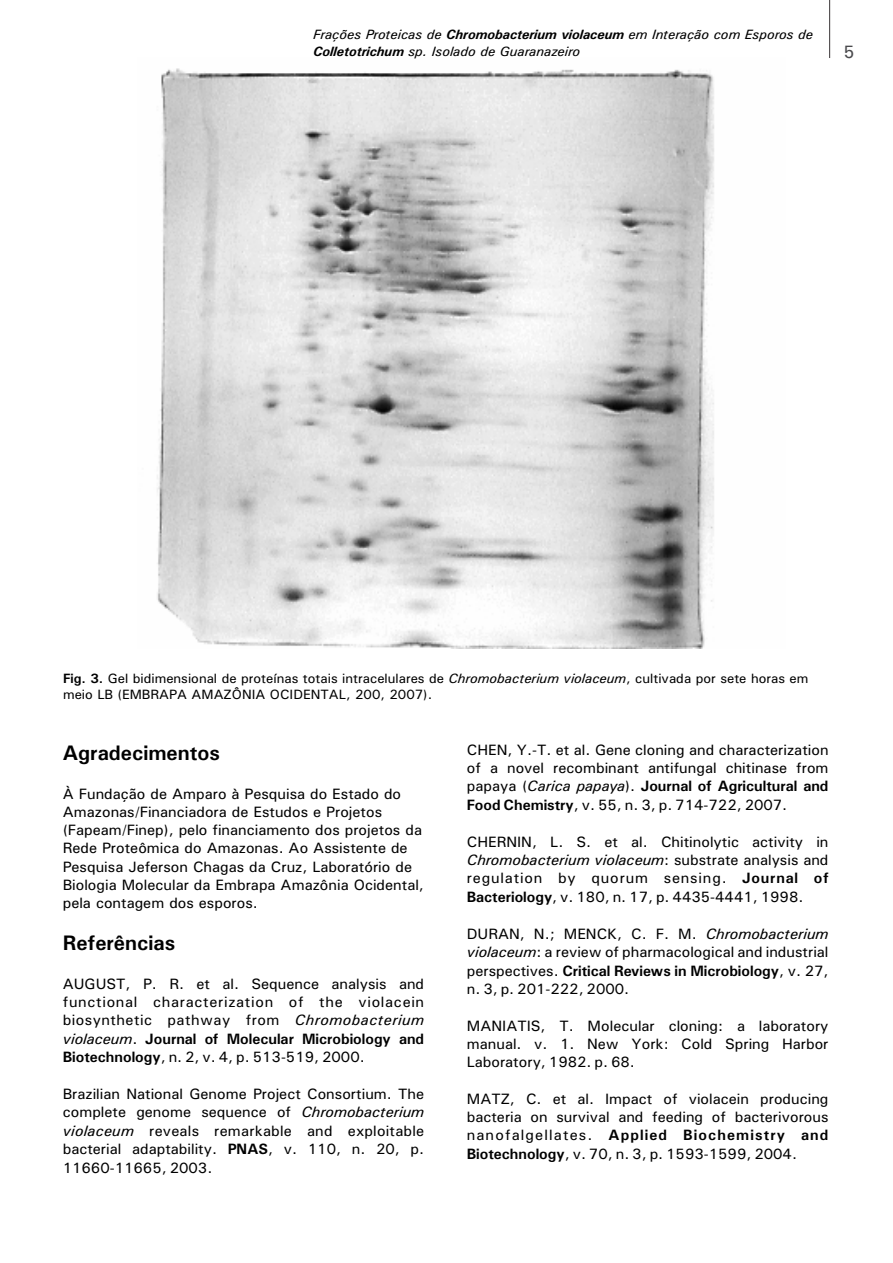
<style>
.page{position:relative;width:893px;height:1263px;background:#fff}
.page>*{position:absolute;margin:0;border:0;box-sizing:border-box;transform-origin:0 0}
.t1{font:700 21px "Univers";color:#000}
.t2{font:500 18px "Univers";color:#4a4a4d}
.t3{font:500 15px/18.3px "Univers";color:#000;text-align:justify}
.t4{font:500 13.5px/16.6px "Univers";color:#000}
.t5{font:italic 13.5px/16.6px "Univers";color:#000}
.s1{font-weight:700}
.s2{font-weight:400;font-style:italic}
</style>
<div class="page">
<img style="left:157px;top:68px;width:557px;height:581px">
<hr style="left:829px;top:0;width:1px;height:58px;background:#383336">
<p class="t5" style="left:313px;top:27px;width:501px">Frações Proteicas de <span class="s1">Chromobacterium violaceum</span> em Interação com Esporos de<br><span class="s1">Colletotrichum</span> sp. Isolado de Guaranazeiro</p>
<p class="t2" style="left:844px;top:45px;width:13px">5</p>
<p class="t4" style="left:63px;top:671px;width:747px"><span class="s1">Fig. 3.</span> Gel bidimensional de proteínas totais intracelulares de <span class="s2">Chromobacterium violaceum</span>, cultivada por sete horas em meio LB (EMBRAPA AMAZÔNIA OCIDENTAL, 200, 2007).</p>
<h1 class="t1" style="left:63px;top:746px;width:159px">Agradecimentos</h1>
<p class="t3" style="left:63px;top:786px;width:363px;text-align:left">À Fundação de Amparo à Pesquisa do Estado do Amazonas/Financiadora de Estudos e Projetos (Fapeam/Finep), pelo financiamento dos projetos da Rede Proteômica do Amazonas. Ao Assistente de Pesquisa Jeferson Chagas da Cruz, Laboratório de Biologia Molecular da Embrapa Amazônia Ocidental, pela contagem dos esporos.</p>
<h1 class="t1" style="left:63px;top:936px;width:114px">Referências</h1>
<p class="t3" style="left:63px;top:975px;width:363px">AUGUST, P. R. et al. Sequence analysis and functional characterization of the violacein biosynthetic pathway from <span class="s2">Chromobacterium violaceum</span>. <span class="s1">Journal of Molecular Microbiology and Biotechnology</span>, n. 2, v. 4, p. 513-519, 2000.</p>
<p class="t3" style="left:63px;top:1086px;width:363px">Brazilian National Genome Project Consortium. The complete genome sequence of <span class="s2">Chromobacterium violaceum</span> reveals remarkable and exploitable bacterial adaptability. <span class="s1">PNAS</span>, v. 110, n. 20, p.<br>11660-11665, 2003.</p>
<p class="t3" style="left:467px;top:742px;width:363px">CHEN, Y.-T. et al. Gene cloning and characterization of a novel recombinant antifungal chitinase from papaya (<span class="s2">Carica papaya</span>). <span class="s1">Journal of Agricultural and Food Chemistry</span>, v. 55, n. 3, p. 714-722, 2007.</p>
<p class="t3" style="left:467px;top:833px;width:363px">CHERNIN, L. S. et al. Chitinolytic activity in <span class="s2">Chromobacterium violaceum</span>: substrate analysis and regulation by quorum sensing. <span class="s1">Journal of Bacteriology</span>, v. 180, n. 17, p. 4435-4441, 1998.</p>
<p class="t3" style="left:467px;top:925px;width:363px">DURAN, N.; MENCK, C. F. M. <span class="s2">Chromobacterium violaceum</span>: a review of pharmacological and industrial perspectives. <span class="s1">Critical Reviews in Microbiology</span>, v. 27, n. 3, p. 201-222, 2000.</p>
<p class="t3" style="left:467px;top:1017px;width:363px">MANIATIS, T. Molecular cloning: a laboratory manual. v. 1. New York: Cold Spring Harbor Laboratory, 1982. p. 68.</p>
<p class="t3" style="left:467px;top:1090px;width:363px">MATZ, C. et al. Impact of violacein producing bacteria on survival and feeding of bacterivorous nanofalgellates. <span class="s1">Applied Biochemistry and Biotechnology</span>, v. 70, n. 3, p. 1593-1599, 2004.</p>
</div>
